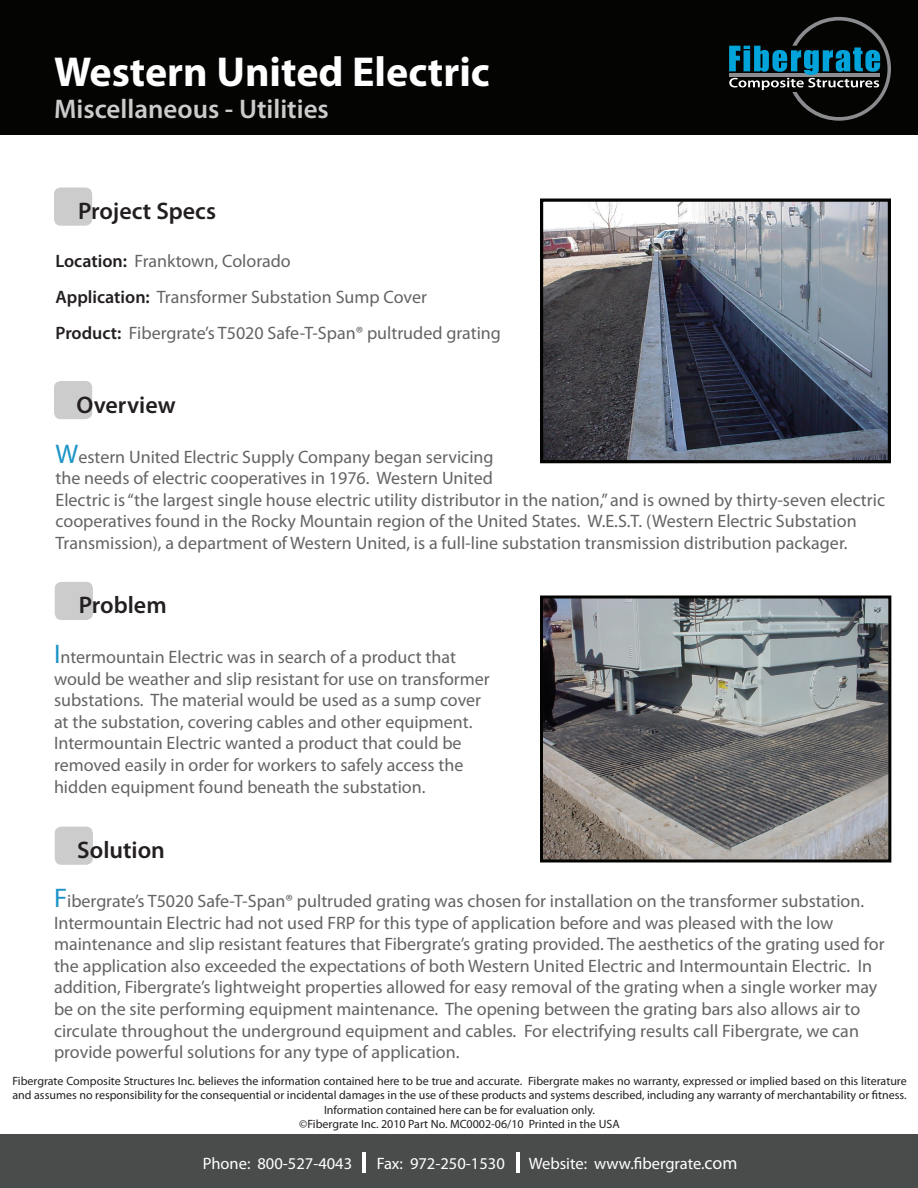
<style>
.page{position:relative;width:918px;height:1188px;background:#fff}
.page>*{position:absolute;margin:0;border:0;box-sizing:border-box;transform-origin:0 0}
.t1{font:700 42px "Myriad Pro";color:#fff}
.t2{font:600 27px "Myriad Pro";color:#ccc}
.t3{font:600 24px "Myriad Pro";color:#231f20}
.t4{font:18px/21.6px "Myriad Pro";color:#646464}
.t5{font:16.5px "Myriad Pro";color:#fff}
.t6{font:12px/14.4px "Myriad Pro";color:#231f20;text-align:center}
.s1{font-weight:600;color:#231f20}
.s2{font-size:27px;color:#1d94c7}
.s3{font-size:18px}
</style>
<div class="page">
<div style="left:0;top:1134px;width:918px;height:54px;background:#4a4b4b"></div>
<div style="left:0;top:0;width:918px;height:135px;background:#040503"></div>
<div style="left:54px;top:381px;width:38px;height:38px;background:#ccc;border-radius:7px"></div>
<div style="left:54px;top:188px;width:38px;height:38px;background:#ccc;border-radius:7px"></div>
<img style="left:544px;top:203px;width:343px;height:256px">
<div style="left:540px;top:199px;width:351px;height:264px;border:3px solid #040503"></div>
<img style="left:544px;top:600px;width:343px;height:258px">
<div style="left:540px;top:596px;width:351px;height:266px;border:3px solid #040503"></div>
<div style="left:55px;top:827px;width:38px;height:38px;background:#ccc;border-radius:7px"></div>
<div style="left:55px;top:582px;width:38px;height:38px;background:#ccc;border-radius:7px"></div>
<hr style="left:362px;top:1152px;width:4px;height:20px;background:#fff">
<hr style="left:516px;top:1152px;width:3px;height:20px;background:#fff">
<svg style="left:729px;top:17px;width:162px;height:104px"></svg>
<p class="t1" style="left:54px;top:44px;width:437px">Western United Electric</p>
<p class="t2" style="left:54px;top:92px;width:276px">Miscellaneous - Utilities</p>
<p class="t3" style="left:78px;top:196px;width:140px">Project Specs</p>
<p class="t4" style="left:56px;top:250px;width:237px"><span class="s1">Location:</span> Franktown, Colorado</p>
<p class="t4" style="left:56px;top:285px;width:373px"><span class="s1">Application:</span> Transformer Substation Sump Cover</p>
<p class="t4" style="left:56px;top:321px;width:447px"><span class="s1">Product:</span> Fibergrate’s T5020 Safe-T-Span® pultruded grating</p>
<p class="t3" style="left:76px;top:389px;width:101px">Overview</p>
<p class="t4" style="left:56px;top:445px;width:831px"><span class="s2">W</span>estern United Electric Supply Company began servicing<br>the needs of electric cooperatives in 1976. Western United<br>Electric is “the largest single house electric utility distributor in the nation,” and is owned by thirty-seven electric cooperatives found in the Rocky Mountain region of the United States. W.E.S.T. (Western Electric Substation Transmission), a department of Western United, is a full-line substation transmission distribution packager.</p>
<p class="t3" style="left:79px;top:590px;width:89px">Problem</p>
<p class="t4" style="left:54px;top:646px;width:437px"><span class="s2">I</span>ntermountain Electric was in search of a product that would be weather and slip resistant for use on transformer substations. The material would be used as a sump cover at the substation, covering cables and other equipment.<br>Intermountain Electric wanted a product that could be removed easily in order for workers to safely access the hidden equipment found beneath the substation.</p>
<p class="t3" style="left:77px;top:835px;width:89px">Solution</p>
<p class="t4" style="left:54px;top:890px;width:832px"><span class="s2">F</span>ibergrate’s T5020 Safe-T-Span® pultruded grating was chosen for installation on the transformer substation.<br>Intermountain Electric had not used FRP for this type of application before and was pleased with the low maintenance and slip resistant features that Fibergrate’s grating provided. The aesthetics of the grating used for the application also exceeded the expectations of both Western United Electric and Intermountain Electric. In addition, Fibergrate’s lightweight properties allowed for easy removal of the grating when a single worker may be on the site performing equipment maintenance. The opening between the grating bars also allows air to circulate throughout the underground equipment and cables. For electrifying results call Fibergrate, we can provide powerful solutions for any type of application.</p>
<p class="t6" style="left:12px;top:1074px;width:896px">Fibergrate Composite Structures Inc. believes the information contained here to be true and accurate. Fibergrate makes no warranty, expressed or implied based on this literature and assumes no responsibility for the consequential or incidental damages in the use of these products and systems described, including any warranty of merchantability or fitness.<br>Information contained here can be for evaluation only.</p>
<p class="t6" style="left:299px;top:1117px;width:322px">©Fibergrate Inc. 2010 Part No. MC0002-06/10 Printed in the USA</p>
<p class="t5" style="left:203px;top:1153px;width:151px">Phone: 800-527-4043</p>
<p class="t5" style="left:377px;top:1153px;width:130px">Fax: 972-250-1530</p>
<p class="t5" style="left:529px;top:1153px;width:210px">Website: www.fibergrate.<span class="s3">com</span></p>
</div>
